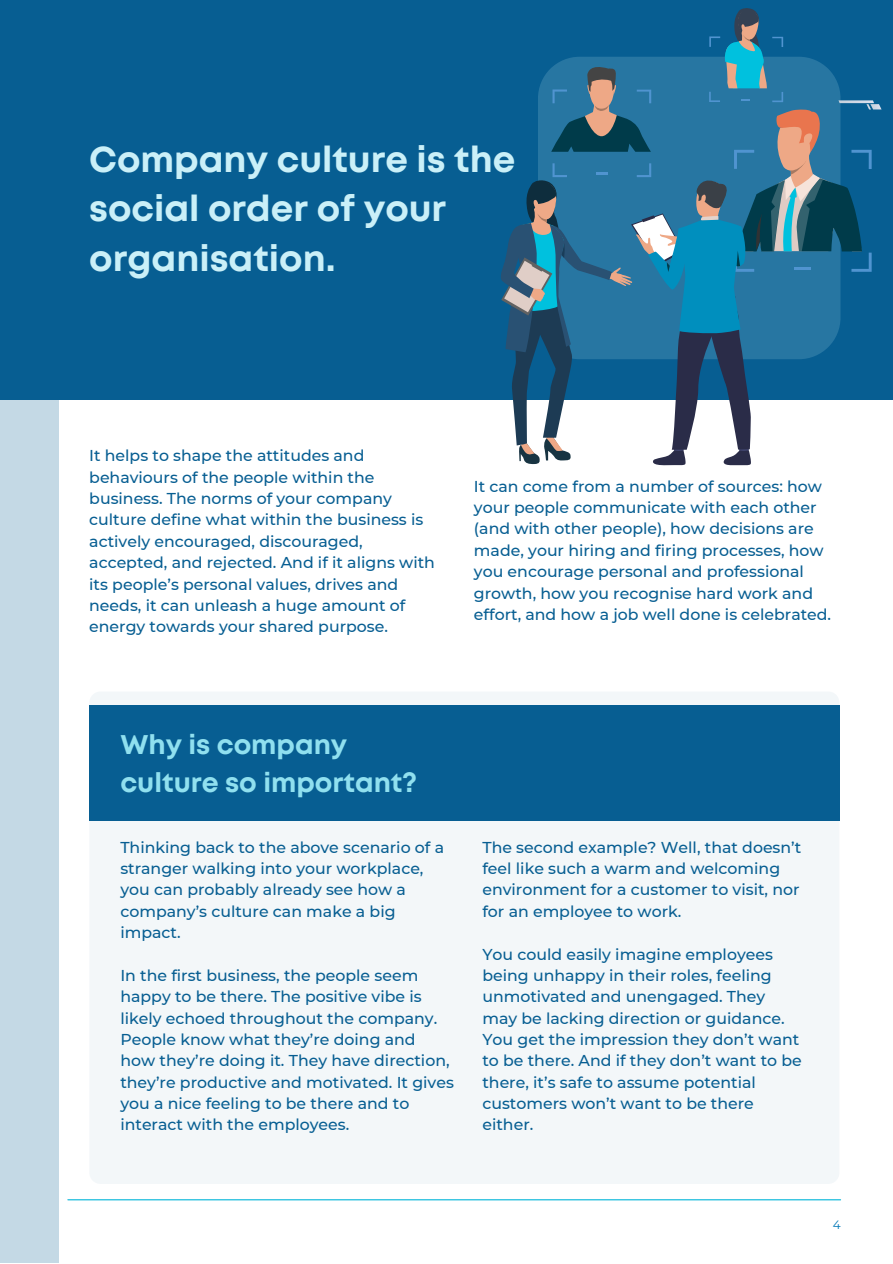
<style>
.page{position:relative;width:893px;height:1264px;background:#fff}
.page>*{position:absolute;margin:0;border:0;box-sizing:border-box;transform-origin:0 0}
.t1{font:700 36px/49.5px "Mont";color:#caf0f8}
.t2{font:700 27px/37px "Mont";color:#90e0ef}
.t3{font:500 15.75px/21.3px "Montserrat";color:#075e92}
.t4{font:12px "Montserrat";color:#0077b6}
</style>
<div class="page">
<hr style="left:68px;top:1199px;width:772px;height:1px;background:#00b4d8">
<div style="left:0;top:0;width:892px;height:399px;background:#075e92"></div>
<div style="left:0;top:399px;width:58px;height:863px;background:#c4d9e5"></div>
<svg style="left:499px;top:8px;width:382px;height:458px"></svg>
<div style="left:89px;top:691px;width:750px;height:492px;background:#f3f7f9;border-radius:11px"></div>
<div style="left:89px;top:705px;width:750px;height:115px;background:#075e92"></div>
<h1 class="t1" style="left:89px;top:137px;width:427px">Company culture is the social order of your organisation.</h1>
<p class="t3" style="left:89px;top:445px;width:347px">It helps to shape the attitudes and behaviours of the people within the business. The norms of your company culture define what within the business is actively encouraged, discouraged, accepted, and rejected. And if it aligns with its people’s personal values, drives and needs, it can unleash a huge amount of energy towards your shared purpose.</p>
<p class="t3" style="left:474px;top:475px;width:359px">It can come from a number of sources: how your people communicate with each other (and with other people), how decisions are made, your hiring and firing processes, how you encourage personal and professional growth, how you recognise hard work and effort, and how a job well done is celebrated.</p>
<h2 class="t2" style="left:120px;top:728px;width:298px">Why is company culture so important?</h2>
<p class="t3" style="left:120px;top:836px;width:325px">Thinking back to the above scenario of a stranger walking into your workplace, you can probably already see how a company’s culture can make a big impact.</p>
<p class="t3" style="left:120px;top:964px;width:335px">In the first business, the people seem happy to be there. The positive vibe is likely echoed throughout the company.<br>People know what they’re doing and how they’re doing it. They have direction, they’re productive and motivated. It gives you a nice feeling to be there and to interact with the employees.</p>
<p class="t3" style="left:482px;top:836px;width:320px">The second example? Well, that doesn’t feel like such a warm and welcoming environment for a customer to visit, nor for an employee to work.</p>
<p class="t3" style="left:482px;top:943px;width:321px">You could easily imagine employees being unhappy in their roles, feeling unmotivated and unengaged. They may be lacking direction or guidance.<br>You get the impression they don’t want to be there. And if they don’t want to be there, it’s safe to assume potential customers won’t want to be there either.</p>
<p class="t4" style="left:832px;top:1216px;width:9px">4</p>
</div>
